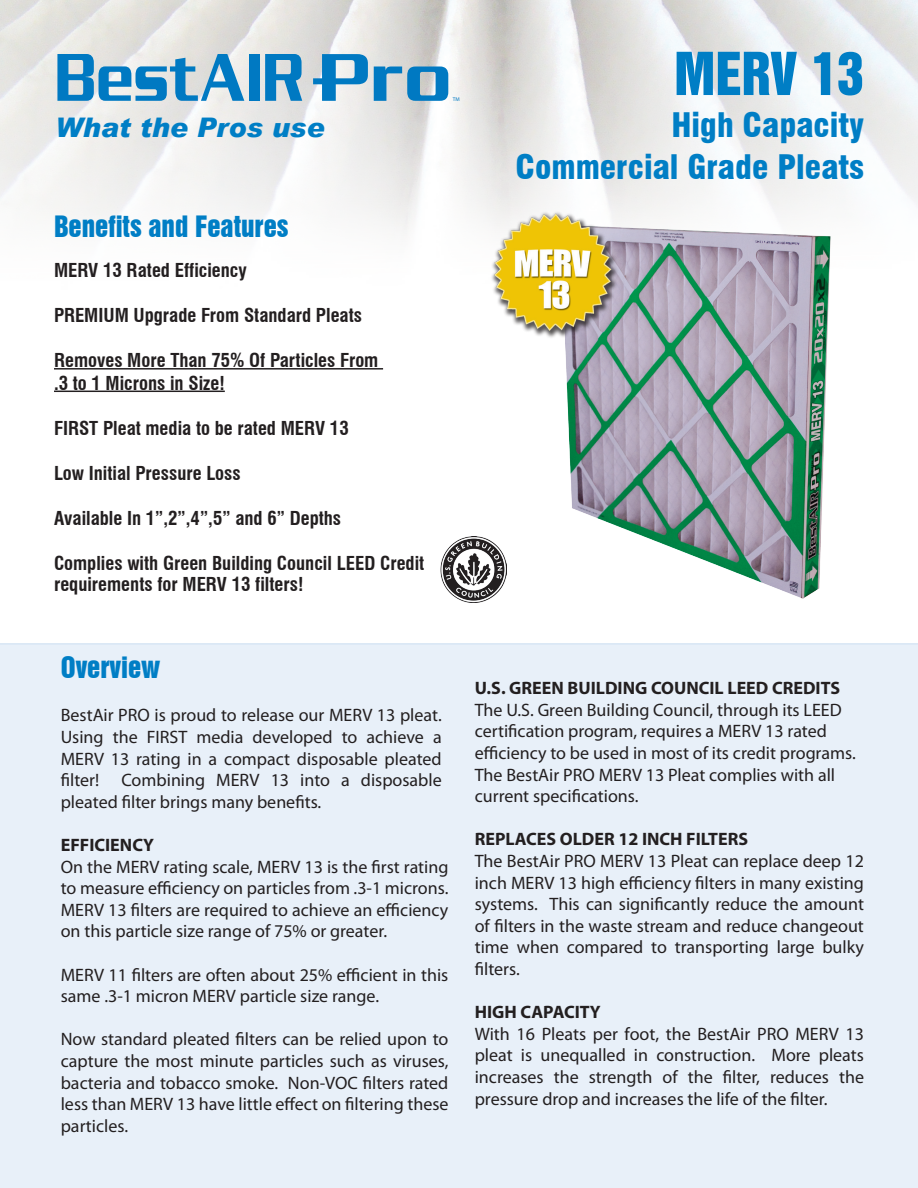
<style>
.page{position:relative;width:918px;height:1188px;background:#fff}
.page>*{position:absolute;margin:0;border:0;box-sizing:border-box;transform-origin:0 0}
.t1{font:54px "Swiss 921 BT Regular A";color:#007ec5}
.t2{font:900 condensed 33px/42px "Swiss 721 BT";color:#007ec5;text-align:right}
.t3{font:27px "Swiss 921 BT Regular A";color:#007ec5}
.t4{font:italic 900 27px "Arial";color:#007ec5}
.t5{font:700 condensed 18.75px/22.5px "Swiss 721 BT";color:#231f20}
.t6{font:18px/21.6px "Myriad Pro";color:#231f20;text-align:justify}
.t7{font:700 18px "Myriad Pro";color:#231f20}
.t8{font:5.4px "Helvetica";color:#0079c2}
</style>
<div class="page">
<img style="left:0;top:0;width:918px;height:233px">
<hr style="left:54px;top:368px;width:329px;height:2px;background:#231f20">
<hr style="left:54px;top:391px;width:171px;height:1px;background:#231f20">
<svg style="left:374px;top:67px;width:74px;height:34px;background:#589fca"></svg>
<svg style="left:57px;top:54px;width:187px;height:47px;background:#78b2d3"></svg>
<div style="left:249px;top:54px;width:11px;height:47px;background:#0079c2"></div>
<svg style="left:265px;top:54px;width:37px;height:47px;background:#4799ca"></svg>
<svg style="left:313px;top:54px;width:55px;height:47px;background:#76b2d5"></svg>
<img style="left:566px;top:216px;width:277px;height:383px">
<img style="left:473px;top:200px;width:163px;height:164px">
<img style="left:441px;top:537px;width:66px;height:65px">
<div style="left:0;top:643px;width:918px;height:545px;background:#e8f0f9"></div>
<h3 class="t4" style="left:56px;top:110px;width:270px">What the Pros use</h3>
<p class="t8" style="left:453px;top:96px;width:8px">TM</p>
<h3 class="t3" style="left:54px;top:208px;width:236px">Benefits and Features</h3>
<p class="t5" style="left:54px;top:259px;width:194px">MERV 13 Rated Efficiency</p>
<p class="t5" style="left:54px;top:304px;width:310px">PREMIUM Upgrade From Standard Pleats</p>
<p class="t5" style="left:54px;top:349px;width:326px">Removes More Than 75% Of Particles From .3 to 1 Microns in Size!</p>
<p class="t5" style="left:54px;top:416px;width:296px">FIRST Pleat media to be rated MERV 13</p>
<p class="t5" style="left:54px;top:461px;width:188px">Low Initial Pressure Loss</p>
<p class="t5" style="left:54px;top:506px;width:289px">Available In 1”,2”,4”,5” and 6” Depths</p>
<p class="t5" style="left:54px;top:552px;width:372px;line-height:21px">Complies with Green Building Council LEED Credit requirements for MERV 13 filters!</p>
<h1 class="t1" style="left:674px;top:38px;width:191px">MERV 13</h1>
<h2 class="t2" style="left:516px;top:104px;width:350px">High Capacity<br>Commercial Grade Pleats</h2>
<h3 class="t3" style="left:61px;top:650px;width:101px">Overview</h3>
<p class="t6" style="left:61px;top:704px;width:383px">BestAir PRO is proud to release our MERV 13 pleat.<br>Using the FIRST media developed to achieve a MERV 13 rating in a compact disposable pleated filter! Combining MERV 13 into a disposable pleated filter brings many benefits.</p>
<p class="t7" style="left:61px;top:833px;width:95px">EFFICIENCY</p>
<p class="t6" style="left:61px;top:855px;width:389px">On the MERV rating scale, MERV 13 is the first rating to measure efficiency on particles from .3-1 microns.<br>MERV 13 filters are required to achieve an efficiency on this particle size range of 75% or greater.</p>
<p class="t6" style="left:61px;top:963px;width:389px">MERV 11 filters are often about 25% efficient in this same .3-1 micron MERV particle size range.</p>
<p class="t6" style="left:61px;top:1028px;width:389px">Now standard pleated filters can be relied upon to capture the most minute particles such as viruses, bacteria and tobacco smoke. Non-VOC filters rated less than MERV 13 have little effect on filtering these particles.</p>
<p class="t7" style="left:475px;top:676px;width:367px">U.S. GREEN BUILDING COUNCIL LEED CREDITS</p>
<p class="t6" style="left:475px;top:699px;width:383px;text-align:left">The U.S. Green Building Council, through its LEED certification program, requires a MERV 13 rated efficiency to be used in most of its credit programs.<br>The BestAir PRO MERV 13 Pleat complies with all current specifications.</p>
<p class="t7" style="left:475px;top:828px;width:275px">REPLACES OLDER 12 INCH FILTERS</p>
<p class="t6" style="left:475px;top:850px;width:391px">The BestAir PRO MERV 13 Pleat can replace deep 12 inch MERV 13 high efficiency filters in many existing systems. This can significantly reduce the amount of filters in the waste stream and reduce changeout time when compared to transporting large bulky filters.</p>
<p class="t7" style="left:475px;top:1000px;width:127px">HIGH CAPACITY</p>
<p class="t6" style="left:475px;top:1023px;width:391px">With 16 Pleats per foot, the BestAir PRO MERV 13 pleat is unequalled in construction. More pleats increases the strength of the filter, reduces the pressure drop and increases the life of the filter.</p>
</div>
